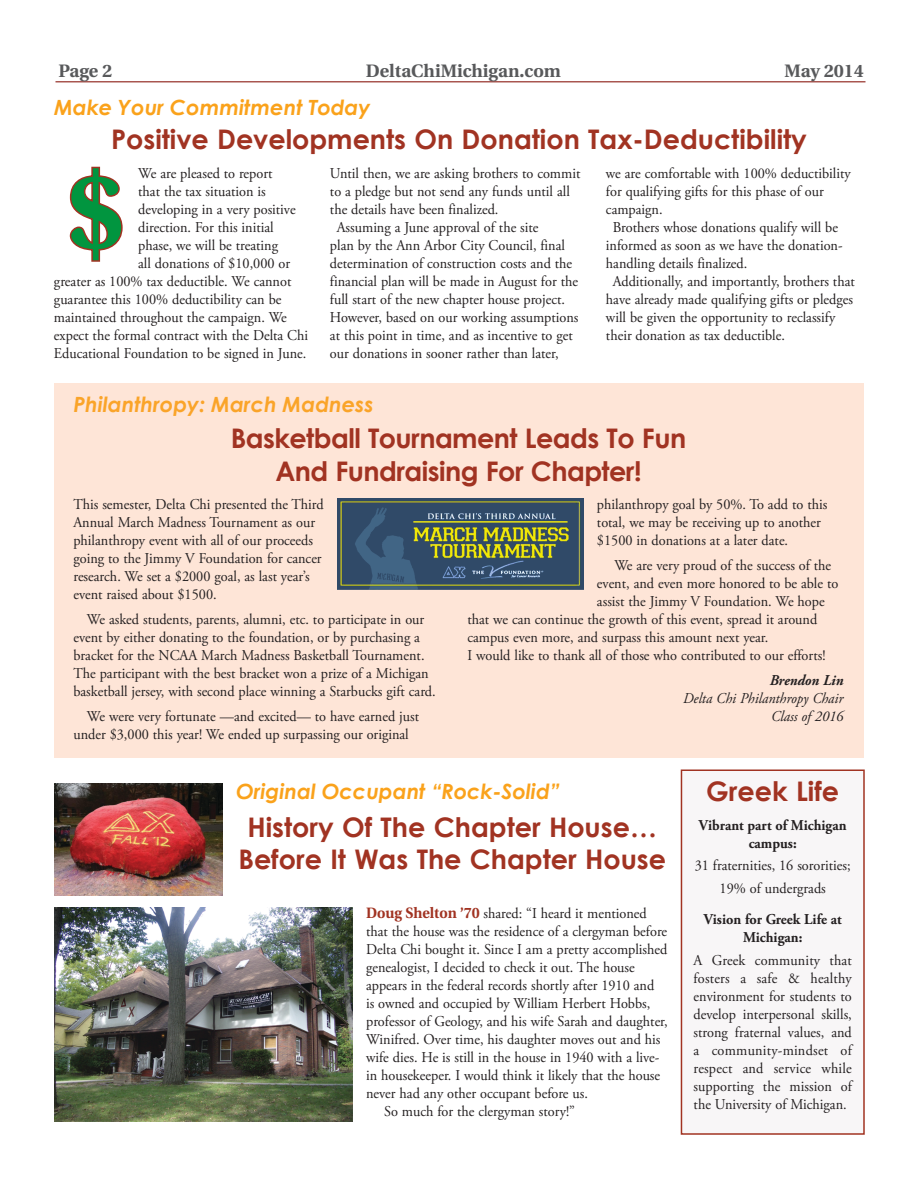
<style>
.page{position:relative;width:918px;height:1188px;background:#fff}
.page>*{position:absolute;margin:0;border:0;box-sizing:border-box;transform-origin:0 0}
.t1{font:700 108px "Utopia";color:#01953f;scale:.95 1}
.t2{font:700 27px/31.5px "Century Gothic";color:#a13322;text-align:center}
.t3{font:700 27px/33px "Century Gothic";letter-spacing:-.02em;color:#a13322;text-align:center}
.t4{font:italic 700 21px "Century Gothic";color:#faa21b}
.t5{font:italic 700 21px "Century Gothic";color:#faa429}
.t6{font:700 18px "Utopia";color:#58595b}
.t7{font:15px/18px "Adobe Garamond Pro";color:#231f20;scale:.95 1}
.t8{font:700 15px/18px "Adobe Garamond Pro";color:#231f20;text-align:center;scale:.95 1}
.t9{font:italic 15px/18px "Adobe Garamond Pro";color:#231f20;text-align:right;scale:.95 1}
.t10{font:italic 700 15px "Adobe Garamond Pro";color:#231f20;scale:.95 1}
.s1{font-family:"Utopia";font-weight:700;color:#a13322}
</style>
<div class="page">
<hr style="left:56px;top:81px;width:810px;height:1px;background:#a95650">
<div style="left:681px;top:770px;width:184px;height:365px;background:#f8f6f7;border:2px solid #a13322"></div>
<div style="left:54px;top:383px;width:810px;height:375px;background:#fee5d7"></div>
<img style="left:337px;top:498px;width:247px;height:92px">
<svg style="left:69px;top:166px;width:54px;height:96px"></svg>
<img style="left:54px;top:907px;width:299px;height:214px">
<img style="left:54px;top:783px;width:169px;height:112px">
<p class="t6" style="left:58px;top:60px;width:55px">Page 2</p>
<p class="t6" style="left:366px;top:60px;width:197px">DeltaChiMichigan.com</p>
<p class="t6" style="left:785px;top:60px;width:81px">May 2014</p>
<h3 class="t4" style="left:54px;top:91px;width:318px">Make Your Commitment Today</h3>
<h2 class="t2" style="left:111px;top:122px;width:697px">Positive Developments On Donation Tax-Deductibility</h2>
<p class="t7" style="left:138px;top:165px;width:143px">We are pleased to report</p>
<p class="t7" style="left:138px;top:183px;width:136px">that the tax situation is</p>
<p class="t7" style="left:138px;top:201px;width:167px">developing in a very positive</p>
<p class="t7" style="left:138px;top:219px;width:144px">direction. For this initial</p>
<p class="t7" style="left:138px;top:237px;width:149px">phase, we will be treating</p>
<p class="t7" style="left:138px;top:255px;width:161px">all donations of $10,000 or</p>
<p class="t7" style="left:54px;top:273px;width:251px">greater as 100% tax deductible. We cannot</p>
<p class="t7" style="left:54px;top:291px;width:241px">guarantee this 100% deductibility can be</p>
<p class="t7" style="left:54px;top:309px;width:247px">maintained throughout the campaign. We</p>
<p class="t7" style="left:54px;top:327px;width:269px">expect the formal contract with the Delta Chi</p>
<p class="t7" style="left:54px;top:345px;width:267px">Educational Foundation to be signed in June.</p>
<h1 class="t1" style="left:67px;top:150px;width:62px">$</h1>
<p class="t7" style="left:330px;top:165px;width:265px">Until then, we are asking brothers to commit</p>
<p class="t7" style="left:330px;top:183px;width:254px">to a pledge but not send any funds until all</p>
<p class="t7" style="left:330px;top:201px;width:179px">the details have been finalized.</p>
<p class="t7" style="left:337px;top:219px;width:214px">Assuming a June approval of the site</p>
<p class="t7" style="left:330px;top:237px;width:249px">plan by the Ann Arbor City Council, final</p>
<p class="t7" style="left:330px;top:255px;width:257px">determination of construction costs and the</p>
<p class="t7" style="left:330px;top:273px;width:263px">financial plan will be made in August for the</p>
<p class="t7" style="left:330px;top:291px;width:249px">full start of the new chapter house project.</p>
<p class="t7" style="left:330px;top:309px;width:263px">However, based on our working assumptions</p>
<p class="t7" style="left:330px;top:327px;width:257px">at this point in time, and as incentive to get</p>
<p class="t7" style="left:330px;top:345px;width:242px">our donations in sooner rather than later,</p>
<p class="t7" style="left:606px;top:165px;width:259px">we are comfortable with 100% deductibility</p>
<p class="t7" style="left:606px;top:183px;width:231px">for qualifying gifts for this phase of our</p>
<p class="t7" style="left:606px;top:201px;width:61px">campaign.</p>
<p class="t7" style="left:613px;top:219px;width:239px">Brothers whose donations qualify will be</p>
<p class="t7" style="left:606px;top:237px;width:251px">informed as soon as we have the donation-</p>
<p class="t7" style="left:606px;top:255px;width:150px">handling details finalized.</p>
<p class="t7" style="left:613px;top:273px;width:256px">Additionally, and importantly, brothers that</p>
<p class="t7" style="left:606px;top:291px;width:262px">have already made qualifying gifts or pledges</p>
<p class="t7" style="left:606px;top:309px;width:243px">will be given the opportunity to reclassify</p>
<p class="t7" style="left:606px;top:327px;width:190px">their donation as tax deductible.</p>
<h3 class="t5" style="left:73px;top:388px;width:302px">Philanthropy: March Madness</h3>
<h2 class="t3" style="left:231px;top:420px;width:457px">Basketball Tournament Leads To Fun<br>And Fundraising For Chapter!</h2>
<p class="t7" style="left:73px;top:496px;width:265px">This semester, Delta Chi presented the Third Annual March Madness Tournament as our philanthropy event with all of our proceeds going to the Jimmy V Foundation for cancer research. We set a $2000 goal, as last year’s event raised about $1500.</p>
<p class="t7" style="left:73px;top:611px;width:383px;text-indent:13px">We asked students, parents, alumni, etc. to participate in our event by either donating to the foundation, or by purchasing a bracket for the NCAA March Madness Basketball Tournament.<br>The participant with the best bracket won a prize of a Michigan basketball jersey, with second place winning a Starbucks gift card.</p>
<p class="t7" style="left:73px;top:708px;width:365px;text-indent:13px">We were very fortunate —and excited— to have earned just under $3,000 this year! We ended up surpassing our original</p>
<p class="t7" style="left:597px;top:496px;width:244px">philanthropy goal by 50%. To add to this total, we may be receiving up to another $1500 in donations at a later date.</p>
<p class="t7" style="left:614px;top:557px;width:230px">We are very proud of the success of the</p>
<p class="t7" style="left:597px;top:575px;width:256px">event, and even more honored to be able to</p>
<p class="t7" style="left:597px;top:593px;width:241px">assist the Jimmy V Foundation. We hope</p>
<p class="t7" style="left:467px;top:611px;width:370px">that we can continue the growth of this event, spread it around</p>
<p class="t7" style="left:467px;top:629px;width:318px">campus even more, and surpass this amount next year.</p>
<p class="t7" style="left:467px;top:647px;width:378px">I would like to thank all of those who contributed to our efforts!</p>
<p class="t10" style="left:770px;top:671px;width:79px">Brendon Lin</p>
<p class="t9" style="left:683px;top:690px;width:170px">Delta Chi Philanthropy Chair<br>Class of 2016</p>
<h3 class="t4" style="left:236px;top:775px;width:325px">Original Occupant “Rock-Solid”</h3>
<h2 class="t2" style="left:238px;top:810px;width:429px">History Of The Chapter House…<br>Before It Was The Chapter House</h2>
<p class="t7" style="left:366px;top:905px;width:297px"><span class="s1">Doug Shelton ’70</span> shared: “I heard it mentioned</p>
<p class="t7" style="left:366px;top:923px;width:318px">that the house was the residence of a clergyman before</p>
<p class="t7" style="left:366px;top:941px;width:319px">Delta Chi bought it. Since I am a pretty accomplished</p>
<p class="t7" style="left:366px;top:959px;width:284px">genealogist, I decided to check it out. The house</p>
<p class="t7" style="left:366px;top:977px;width:305px">appears in the federal records shortly after 1910 and</p>
<p class="t7" style="left:366px;top:995px;width:301px">is owned and occupied by William Herbert Hobbs,</p>
<p class="t7" style="left:366px;top:1013px;width:319px">professor of Geology, and his wife Sarah and daughter,</p>
<p class="t7" style="left:366px;top:1031px;width:311px">Winifred. Over time, his daughter moves out and his</p>
<p class="t7" style="left:366px;top:1049px;width:310px">wife dies. He is still in the house in 1940 with a live-</p>
<p class="t7" style="left:366px;top:1067px;width:311px">in housekeeper. I would think it likely that the house</p>
<p class="t7" style="left:366px;top:1085px;width:235px">never had any other occupant before us.</p>
<p class="t7" style="left:384px;top:1103px;width:202px">So much for the clergyman story!”</p>
<h2 class="t2" style="left:706px;top:774px;width:135px">Greek Life</h2>
<p class="t8" style="left:699px;top:817px;width:157px">Vibrant part of Michigan campus:</p>
<p class="t7" style="left:695px;top:855px;width:166px;line-height:22.4px;text-align:center">31 fraternities, 16 sororities;<br>19% of undergrads</p>
<p class="t8" style="left:704px;top:911px;width:147px">Vision for Greek Life at<br>Michigan:</p>
<p class="t7" style="left:694px;top:951px;width:168px;text-align:justify">A Greek community that fosters a safe &amp; healthy environment for students to develop interpersonal skills, strong fraternal values, and a community-mindset of respect and service while supporting the mission of the University of Michigan.</p>
</div>
